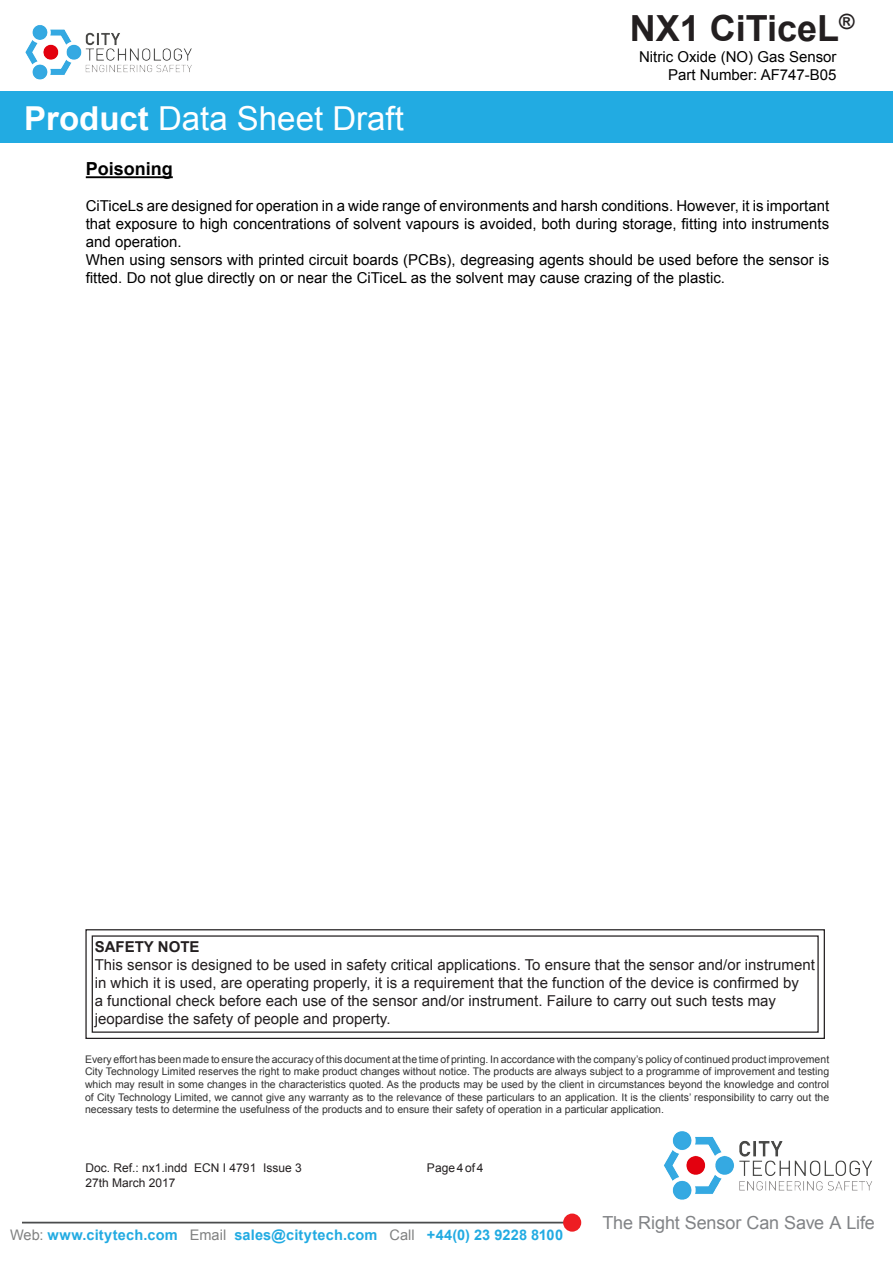
<style>
.page{position:relative;width:893px;height:1263px;background:#fff}
.page>*{position:absolute;margin:0;border:0;box-sizing:border-box;transform-origin:0 0}
.t1{font:700 36px "Arial";color:#231f20}
.t2{font:33px "Arial";color:#fff}
.t3{font:18px "Arial";letter-spacing:-.005em;color:#818386}
.t4{font:700 18px "Arial";color:#000}
.t5{font:15px/18px "Arial";color:#000;text-align:right}
.t6{font:15px/18px "Arial";color:#231f20}
.t7{font:700 15px "Arial";color:#231f20}
.t8{font:700 14.55px "Arial";letter-spacing:.01em;color:#22abe2}
.t9{font:12px "Arial";color:#231f20}
.t10{font:10.5px/12.6px "Arial";color:#333;text-align:justify}
.s1{font-weight:700}
.s2{font-weight:400;color:#808181}
</style>
<div class="page">
<img style="left:25px;top:25px;width:167px;height:55px">
<div style="left:0;top:92px;width:893px;height:51px;background:#22abe2"></div>
<hr style="left:22px;top:1222px;width:554px;height:1px;background:#4b4c4d">
<div style="left:563px;top:1213px;width:18px;height:19px;background:#ee1d23;border-radius:50%"></div>
<img style="left:664px;top:1131px;width:208px;height:69px">
<hr style="left:86px;top:176px;width:87px;height:2px;background:#000">
<svg style="left:85px;top:929px;width:740px;height:110px"></svg>
<div style="left:92px;top:935px;width:727px;height:98px;border:1px solid #231f20"></div>
<h2 class="t2" style="left:24px;top:97px;width:381px"><span class="s1">Product</span> Data Sheet Draft</h2>
<h1 class="t1" style="left:630px;top:4px;width:226px">NX1 CiTiceL<sup>®</sup></h1>
<h3 class="t5" style="left:639px;top:48px;width:199px">Nitric Oxide (NO) Gas Sensor<br>Part Number: AF747-B05</h3>
<p class="t4" style="left:86px;top:157px;width:89px">Poisoning</p>
<p class="t5" style="left:86px;top:197px;width:745px;text-align:justify">CiTiceLs are designed for operation in a wide range of environments and harsh conditions. However, it is important that exposure to high concentrations of solvent vapours is avoided, both during storage, fitting into instruments and operation.</p>
<p class="t5" style="left:86px;top:251px;width:745px;text-align:left">When using sensors with printed circuit boards (PCBs), degreasing agents should be used before the sensor is fitted. Do not glue directly on or near the CiTiceL as the solvent may cause crazing of the plastic.</p>
<p class="t7" style="left:95px;top:936px;width:106px">SAFETY NOTE</p>
<p class="t6" style="left:95px;top:955px;width:722px">This sensor is designed to be used in safety critical applications. To ensure that the sensor and/or instrument in which it is used, are operating properly, it is a requirement that the function of the device is confirmed by</p>
<p class="t6" style="left:95px;top:991px;width:683px">a functional check before each use of the sensor and/or instrument. Failure to carry out such tests may jeopardise the safety of people and property.</p>
<p class="t10" style="left:85px;top:1053px;width:746px">Every effort has been made to ensure the accuracy of this document at the time of printing. In accordance with the company’s policy of continued product improvement City Technology Limited reserves the right to make product changes without notice. The products are always subject to a programme of improvement and testing which may result in some changes in the characteristics quoted. As the products may be used by the client in circumstances beyond the knowledge and control of City Technology Limited, we cannot give any warranty as to the relevance of these particulars to an application. It is the clients’ responsibility to carry out the necessary tests to determine the usefulness of the products and to ensure their safety of operation in a particular application.</p>
<p class="t9" style="left:86px;top:1160px;width:218px">Doc. Ref.: nx1.indd ECN I 4791 Issue 3</p>
<p class="t9" style="left:427px;top:1160px;width:58px">Page 4 of 4</p>
<p class="t9" style="left:86px;top:1175px;width:92px">27th March 2017</p>
<h3 class="t8" style="left:10px;top:1225px;width:555px"><span class="s2">Web:</span> www.citytech.com <span class="s2">Email</span> sales@citytech.com <span class="s2">Call</span> +44(0) 23 9228 8100</h3>
<h3 class="t3" style="left:602px;top:1211px;width:274px">The Right Sensor Can Save A Life</h3>
</div>
